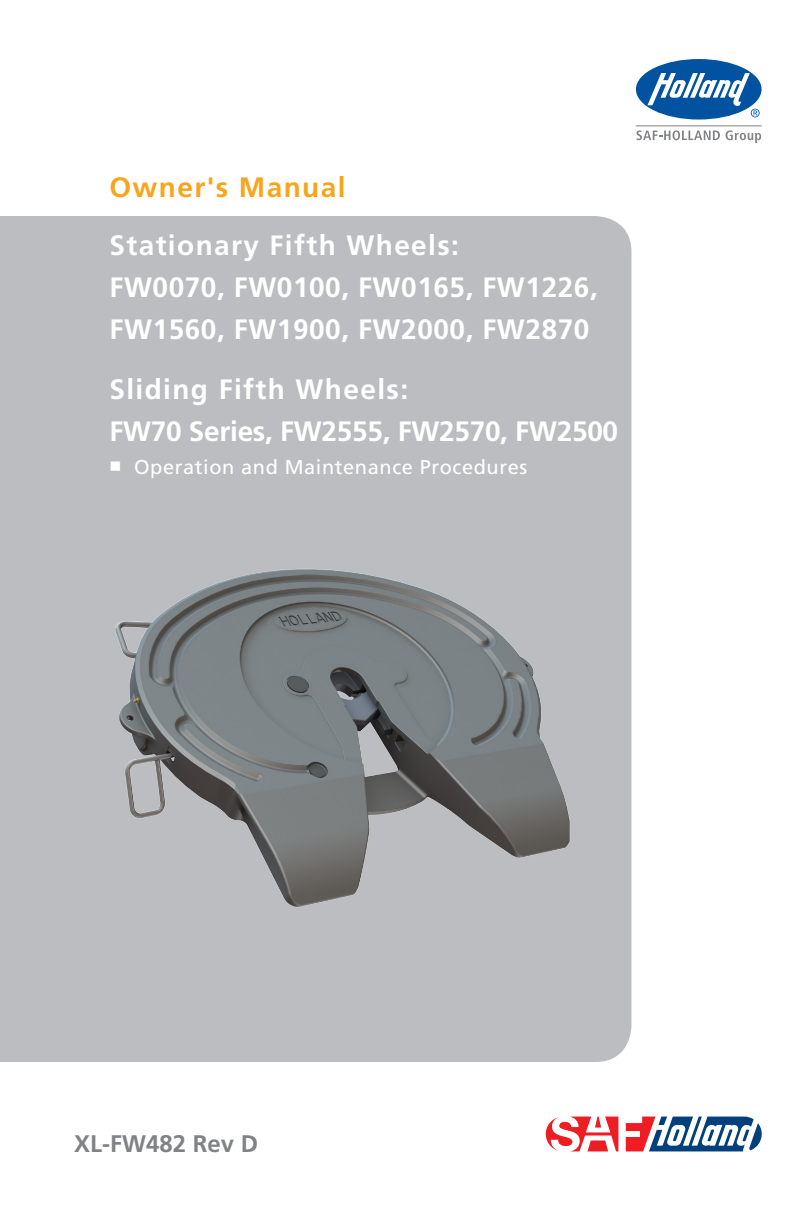
<style>
.page{position:relative;width:792px;height:1224px;background:#fff}
.page>*{position:absolute;margin:0;border:0;box-sizing:border-box;transform-origin:0 0}
._6_Cvr_Prod_Add_Desc{font:700 28px/42px "Frutiger LT Std";letter-spacing:.02em;color:#fff}
._6_Cvr_Prod_Add_Desc-2{font:700 28px/42px "Frutiger LT Std";letter-spacing:-.01em;color:#fff}
._6_Cvr_Prod_Add_Desc-3{font:700 28px "Frutiger LT Std";letter-spacing:.05em;color:#fff}
._4_Document_Type{font:700 28px "Frutiger LT Std";letter-spacing:.05em;color:#f9a51b}
._3_Front_Cover_Doc_N{font:700 24px "Frutiger LT Std";color:#808285}
._6_Cvr_Prod_Add_Desc-4{font:20px "Frutiger LT Std";letter-spacing:.03em;color:#fff}
</style>
<div class="page">
<div style="left:636px;top:59px;width:126px;height:61px;background:#0152a1;border-radius:50%"></div>
<svg style="left:647px;top:73px;width:113px;height:44px"></svg>
<svg style="left:636px;top:130px;width:84px;height:10px"></svg>
<svg style="left:726px;top:130px;width:35px;height:13px"></svg>
<hr style="left:636px;top:126px;width:126px;height:1px;background:#808285">
<svg style="left:546px;top:1116px;width:216px;height:36px"></svg>
<div style="left:0;top:216px;width:631px;height:846px;background:#bcbdc0"></div>
<img style="left:109px;top:561px;width:476px;height:354px">
<p class="_4_Document_Type" style="left:109px;top:171px;width:238px">Owner's Manual</p>
<p class="_6_Cvr_Prod_Add_Desc-3" style="left:109px;top:229px;width:351px">Stationary Fifth Wheels:</p>
<p class="_6_Cvr_Prod_Add_Desc" style="left:109px;top:266px;width:490px">FW0070, FW0100, FW0165, FW1226,<br>FW1560, FW1900, FW2000, FW2870</p>
<p class="_6_Cvr_Prod_Add_Desc-2" style="left:109px;top:368px;width:510px">Sliding Fifth Wheels:<br>FW70 Series, FW2555, FW2570, FW2500</p>
<p class="_6_Cvr_Prod_Add_Desc-4" style="left:109px;top:455px;width:419px">■ Operation and Maintenance Procedures</p>
<p class="_3_Front_Cover_Doc_N" style="left:74px;top:1130px;width:186px">XL-FW482 Rev D</p>
</div>
